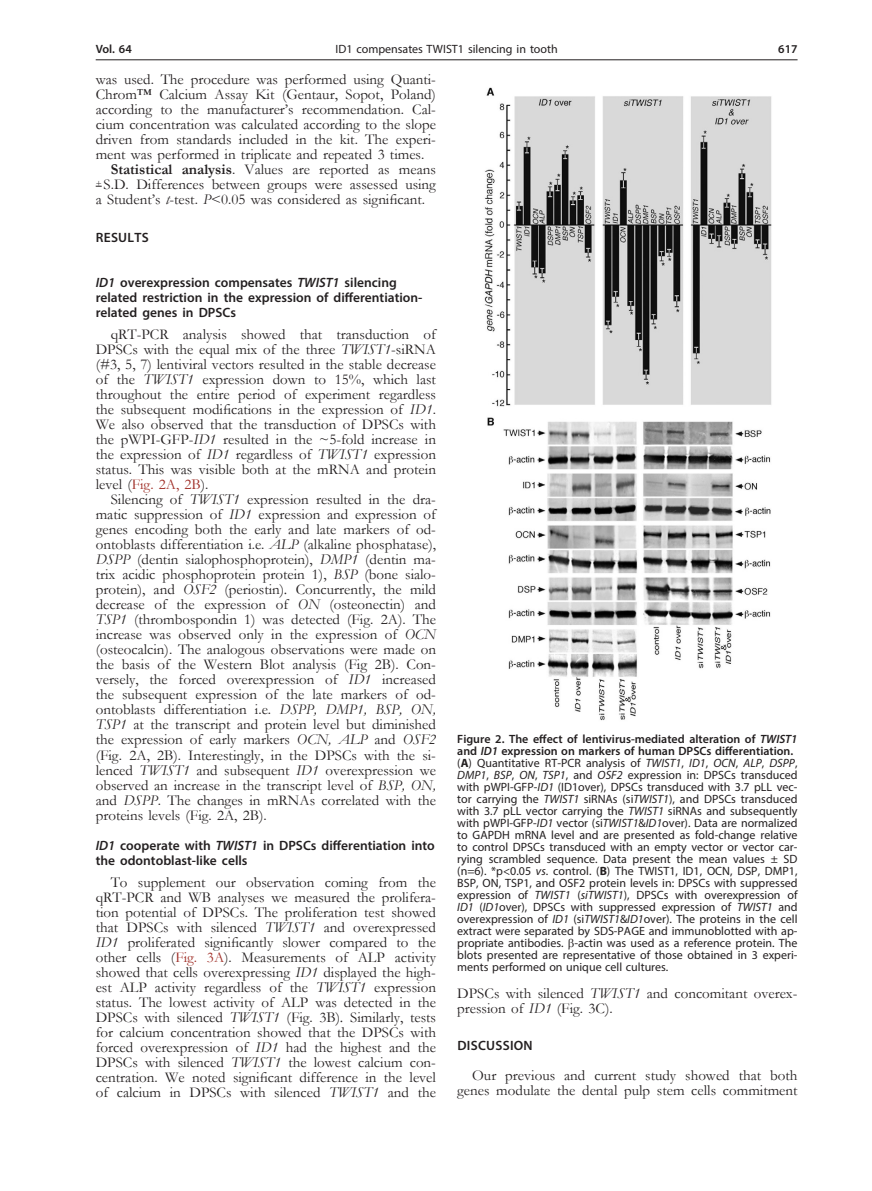
<style>
.page{position:relative;width:872px;height:1191px;background:#fff}
.page>*{position:absolute;margin:0;border:0;box-sizing:border-box;transform-origin:0 0}
.Body_tekst{font:15px/15px "Garamond";color:#231f20;text-align:justify}
.Tytul_2{font:600 13.5px/15px "Myriad Pro";color:#231f20}
.Tytul_1{font:600 13.5px "Myriad Pro";letter-spacing:.02em;color:#231f20}
.Figure_1{font:12px/12px "Myriad Pro";color:#231f20;text-align:justify}
.Figure{font:600 12px/12px "Myriad Pro";color:#231f20}
.Pagina{font:600 12px "Myriad Pro";color:#231f20}
.s1{font-weight:700}
.s2{font-style:italic}
.s3{color:#9f2d26}
</style>
<div class="page">
<hr style="left:96px;top:59px;width:701px;height:1px;background:#231f20">
<img style="left:484px;top:87px;width:288px;height:634px">
<p class="Pagina" style="left:96px;top:42px;width:38px">Vol. 64</p>
<p class="Figure_1" style="left:335px;top:43px;width:224px">ID1 compensates TWIST1 silencing in tooth</p>
<p class="Pagina" style="left:778px;top:42px;width:21px">617</p>
<p class="Body_tekst" style="left:96px;top:72px;width:342px">was used. The procedure was performed using Quanti-Chrom™ Calcium Assay Kit (Gentaur, Sopot, Poland) according to the manufacturer’s recommendation. Cal&shy;cium concentration was calculated according to the slope driven from standards included in the kit. The experi&shy;ment was performed in triplicate and repeated 3 times.</p>
<p class="Body_tekst" style="left:96px;top:162px;width:342px;text-indent:15px"><span class="s1">Statistical analysis</span>. Values are reported as means <sup>+</sup> S.D. Differences between groups were assessed using a Student’s <span class="s2">t</span>-test. <span class="s2">P</span>&lt;0.05 was considered as significant.</p>
<p class="Tytul_1" style="left:96px;top:229px;width:55px">RESULTS</p>
<p class="Tytul_2" style="left:96px;top:274px;width:328px"><span class="s2">ID1</span> overexpression compensates <span class="s2">TWIST1</span> silencing related restriction in the expression of differentiation&shy;related genes in DPSCs</p>
<p class="Body_tekst" style="left:96px;top:327px;width:342px;text-indent:15px">qRT-PCR analysis showed that transduction of DPSCs with the equal mix of the three <span class="s2">TWIST1</span>-siRNA (#3, 5, 7) lentiviral vectors resulted in the stable decrease of the <span class="s2">TWIST1</span> expression down to 15%, which last throughout the entire period of experiment regardless the subsequent modifications in the expression of <span class="s2">ID1</span>.<br>We also observed that the transduction of DPSCs with the pWPI-GFP-<span class="s2">ID1</span> resulted in the ~5-fold increase in the expression of <span class="s2">ID1</span> regardless of <span class="s2">TWIST1</span> expression status. This was visible both at the mRNA and protein level (<span class="s3">Fig. 2A, 2B</span>).</p>
<p class="Body_tekst" style="left:96px;top:492px;width:342px;text-indent:15px">Silencing of <span class="s2">TWIST1</span> expression resulted in the dra&shy;matic suppression of <span class="s2">ID1</span> expression and expression of genes encoding both the early and late markers of od&shy;ontoblasts differentiation i.e. <span class="s2">ALP</span> (alkaline phosphatase), <span class="s2">DSPP</span> (dentin sialophosphoprotein), <span class="s2">DMP1</span> (dentin ma&shy;trix acidic phosphoprotein protein 1), <span class="s2">BSP</span> (bone sialo&shy;protein), and <span class="s2">OSF2</span> (periostin)<span class="s2">.</span> Concurrently, the mild decrease of the expression of <span class="s2">ON</span> (osteonectin) and <span class="s2">TSP1</span> (thrombospondin 1) was detected (Fig. 2A). The increase was observed only in the expression of <span class="s2">OCN </span>(osteocalcin). The analogous observations were made on the basis of the Western Blot analysis (Fig 2B). Con&shy;versely, the forced overexpression of <span class="s2">ID1</span> increased the subsequent expression of the late markers of od&shy;ontoblasts differentiation i.e. <span class="s2">DSPP, DMP1, BSP, ON, TSP1</span> at the transcript and protein level but diminished the expression of early markers <span class="s2">OCN, ALP</span> and <span class="s2">OSF2 </span>(Fig. 2A, 2B). Interestingly, in the DPSCs with the si&shy;lenced <span class="s2">TWIST1</span> and subsequent <span class="s2">ID1</span> overexpression we observed an increase in the transcript level of <span class="s2">BSP, ON, </span>and <span class="s2">DSPP</span>. The changes in mRNAs correlated with the proteins levels (Fig. 2A, 2B).</p>
<p class="Tytul_2" style="left:96px;top:837px;width:341px"><span class="s2">ID1</span> cooperate with <span class="s2">TWIST1</span> in DPSCs differentiation into the odontoblast-like cells</p>
<p class="Body_tekst" style="left:96px;top:874px;width:342px;text-indent:15px">To supplement our observation coming from the qRT-PCR and WB analyses we measured the prolifera&shy;tion potential of DPSCs. The proliferation test showed that DPSCs with silenced <span class="s2">TWIST1</span> and overexpressed <span class="s2">ID1</span> proliferated significantly slower compared to the other cells (<span class="s3">Fig. 3A</span>). Measurements of ALP activity showed that cells overexpressing <span class="s2">ID1</span> displayed the high&shy;est ALP activity regardless of the <span class="s2">TWIST1</span> expression status. The lowest activity of ALP was detected in the DPSCs with silenced <span class="s2">TWIST1</span> (Fig. 3B)<span class="s2">.</span> Similarly, tests for calcium concentration showed that the DPSCs with forced overexpression of <span class="s2">ID1</span> had the highest and the DPSCs with silenced <span class="s2">TWIST1</span> the lowest calcium con&shy;centration. We noted significant difference in the level of calcium in DPSCs with silenced <span class="s2">TWIST1</span> and the</p>
<p class="Figure" style="left:457px;top:732px;width:342px">Figure 2. The effect of lentivirus-mediated alteration of <span class="s2">TWIST1 </span>and <span class="s2">ID1</span> expression on markers of human DPSCs differentiation.</p>
<p class="Figure_1" style="left:457px;top:756px;width:342px">(<span class="s1">A</span>) Quantitative RT-PCR analysis of <span class="s2">TWIST1</span>, <span class="s2">ID1</span>, <span class="s2">OCN</span>, <span class="s2">ALP</span>, <span class="s2">DSPP</span>, <span class="s2">DMP1</span>, <span class="s2">BSP</span>, <span class="s2">ON</span>, <span class="s2">TSP1</span>, and <span class="s2">OSF2</span> expression in: DPSCs transduced with pWPI-GFP-<span class="s2">ID1</span> (ID1over), DPSCs transduced with 3.7 pLL vec&shy;tor carrying the <span class="s2">TWIST1</span> siRNAs (si<span class="s2">TWIST1</span>), and DPSCs transduced with 3.7 pLL vector carrying the <span class="s2">TWIST1</span> siRNAs and subsequently with pWPI-GFP-<span class="s2">ID1</span> vector (si<span class="s2">TWIST1</span>&amp;<span class="s2">ID1</span>over). Data are normalized to GAPDH mRNA level and are presented as fold-change relative to control DPSCs transduced with an empty vector or vector car&shy;rying scrambled sequence. Data present the mean values ± SD (n=6). *p&lt;0.05 <span class="s2">vs</span>. control. (<span class="s1">B</span>) The TWIST1, ID1, OCN, DSP, DMP1, BSP, ON, TSP1, and OSF2 protein levels in: DPSCs with suppressed expression of <span class="s2">TWIST1</span> (<span class="s2">siTWIST1</span>), DPSCs with overexpression of <span class="s2">ID1</span> (<span class="s2">ID1</span>over), DPSCs with suppressed expression of <span class="s2">TWIST1</span> and overexpression of <span class="s2">ID1</span> (si<span class="s2">TWIST1</span>&amp;<span class="s2">ID1</span>over). The proteins in the cell extract were separated by SDS-PAGE and immunoblotted with ap&shy;propriate antibodies. -actin was used as a reference protein. The blots presented are representative of those obtained in 3 experi&shy;ments performed on unique cell cultures.</p>
<p class="Body_tekst" style="left:457px;top:985px;width:342px">DPSCs with silenced <span class="s2">TWIST1</span> and concomitant overex&shy;pression of <span class="s2">ID1</span> (Fig. 3C).</p>
<p class="Tytul_1" style="left:457px;top:1037px;width:77px">DISCUSSION</p>
<p class="Body_tekst" style="left:457px;top:1067px;width:342px;text-align:right">Our previous and current study showed that both genes modulate the dental pulp stem cells commitment</p>
</div>
